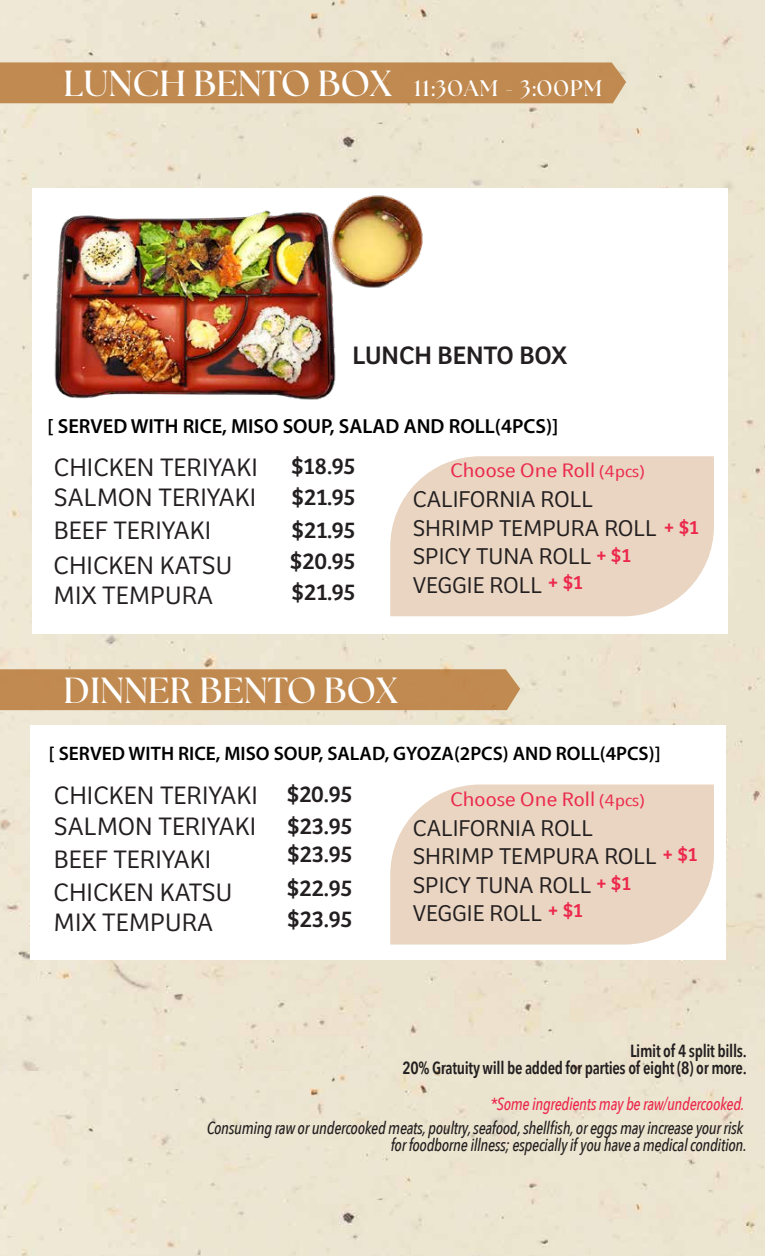
<style>
.page{position:relative;width:765px;height:1256px;background:#fff}
.page>*{position:absolute;margin:0;border:0;box-sizing:border-box;transform-origin:0 0}
.t1{font:700 36.25px "The Seasons";color:#fff}
.t2{font:300 26.25px/30.8px "Bree";color:#231f20}
.t3{font:26.25px "Bree";color:#231f20}
.t4{font:300 23.75px/28.5px "Bree";color:#231f20}
.t5{font:23.75px/30.8px "Bree";letter-spacing:-.02em;color:#231f20}
.t6{font:700 22.5px "The Seasons";letter-spacing:.05em;color:#fff}
.t7{font:600 20.38px "Myriad Pro";color:#000}
.t8{font:20px "Bree";color:#ec294d}
.t9{font:600 19.5px "Myriad Pro";color:#000}
.t10{font:19.25px "Avenir Next Condensed";letter-spacing:-.02em;color:#ec294d;scale:1.38 1}
.t11{font:italic 500 17.5px/17.5px "Avenir Next Condensed";letter-spacing:-.02em;color:#231f20;text-align:right;scale:.95 1}
.t12{font:600 17.5px "Avenir Next Condensed";letter-spacing:-.02em;color:#231f20;scale:.95 1}
.t13{font:italic 500 17.5px "Avenir Next Condensed";letter-spacing:-.02em;color:#ec294d;scale:.95 1}
.s1{font-size:16.25px}
</style>
<div class="page">
<div style="left:0;top:0;width:765px;height:1071px;background:#ece5d0"></div>
<div style="left:0;top:1071px;width:765px;height:185px;background:#ece5d0"></div>
<div style="left:30px;top:726px;width:695px;height:234px;background:#fff"></div>
<svg style="left:390px;top:784px;width:324px;height:161px;background:#ead8c5"></svg>
<div style="left:32px;top:188px;width:696px;height:446px;background:#fff"></div>
<img style="left:43px;top:103px;width:387px;height:297px">
<div style="left:0;top:669px;width:520px;height:41px;background:#c08a50"></div>
<div style="left:0;top:62px;width:626px;height:41px;background:#c08a50"></div>
<svg style="left:390px;top:456px;width:324px;height:160px;background:#ead8c5"></svg>
<h1 class="t1" style="left:64px;top:59px;width:329px">LUNCH BENTO BOX</h1>
<p class="t6" style="left:414px;top:73px;width:190px">11:30AM - 3:00PM</p>
<h2 class="t3" style="left:353px;top:336px;width:216px">LUNCH BENTO BOX</h2>
<p class="t7" style="left:47px;top:413px;width:512px">[ SERVED WITH RICE, MISO SOUP, SALAD AND ROLL(4PCS)]</p>
<h2 class="t2" style="left:54px;top:450px;width:206px">CHICKEN TERIYAKI</h2>
<h2 class="t2" style="left:54px;top:480px;width:204px">SALMON TERIYAKI</h2>
<h2 class="t2" style="left:54px;top:514px;width:159px">BEEF TERIYAKI</h2>
<h2 class="t2" style="left:54px;top:548px;width:180px">CHICKEN KATSU<br>MIX TEMPURA</h2>
<h3 class="t5" style="left:291px;top:449px;width:66px">$18.95</h3>
<p class="t10" style="left:450px;top:454px;width:142px">Choose One Roll <span class="s1">(4pcs)</span></p>
<h3 class="t5" style="left:291px;top:478px;width:66px;line-height:33.2px">$21.95 $21.95</h3>
<h3 class="t4" style="left:413px;top:484px;width:246px">CALIFORNIA ROLL<br>SHRIMP TEMPURA ROLL<br>SPICY TUNA ROLL<br>VEGGIE ROLL</h3>
<p class="t8" style="left:596px;top:540px;width:36px">+ $1</p>
<h3 class="t5" style="left:290px;top:544px;width:67px">$20.95 $21.95</h3>
<p class="t8" style="left:548px;top:567px;width:36px">+ $1</p>
<p class="t8" style="left:664px;top:512px;width:36px">+ $1</p>
<h1 class="t1" style="left:64px;top:666px;width:335px">DINNER BENTO BOX</h1>
<p class="t9" style="left:49px;top:741px;width:613px">[ SERVED WITH RICE, MISO SOUP, SALAD, GYOZA(2PCS) AND ROLL(4PCS)]</p>
<h2 class="t2" style="left:54px;top:779px;width:206px">CHICKEN TERIYAKI</h2>
<h2 class="t2" style="left:54px;top:810px;width:204px">SALMON TERIYAKI</h2>
<h2 class="t2" style="left:54px;top:842px;width:159px">BEEF TERIYAKI</h2>
<h2 class="t2" style="left:54px;top:875px;width:180px">CHICKEN KATSU<br>MIX TEMPURA</h2>
<h3 class="t5" style="left:287px;top:777px;width:67px">$20.95</h3>
<p class="t10" style="left:450px;top:782px;width:142px">Choose One Roll <span class="s1">(4pcs)</span></p>
<h3 class="t5" style="left:287px;top:810px;width:67px;line-height:28.2px">$23.95 $23.95</h3>
<h3 class="t4" style="left:413px;top:812px;width:246px">CALIFORNIA ROLL<br>SHRIMP TEMPURA ROLL<br>SPICY TUNA ROLL<br>VEGGIE ROLL</h3>
<p class="t8" style="left:663px;top:839px;width:36px">+ $1</p>
<p class="t8" style="left:596px;top:868px;width:36px">+ $1</p>
<h3 class="t5" style="left:287px;top:871px;width:67px">$22.95 $23.95</h3>
<p class="t8" style="left:548px;top:896px;width:36px">+ $1</p>
<p class="t12" style="left:630px;top:1036px;width:124px">Limit of 4 split bills.</p>
<p class="t13" style="left:490px;top:1093px;width:269px">*Some ingredients may be raw/undercooked.</p>
<p class="t12" style="left:403px;top:1053px;width:364px">20% Gratuity will be added for parties of eight (8) or more.</p>
<p class="t11" style="left:207px;top:1119px;width:570px">Consuming raw or undercooked meats, poultry, seafood, shellfish, or eggs may increase your risk for foodborne illness; especially if you have a medical condition.</p>
</div>
